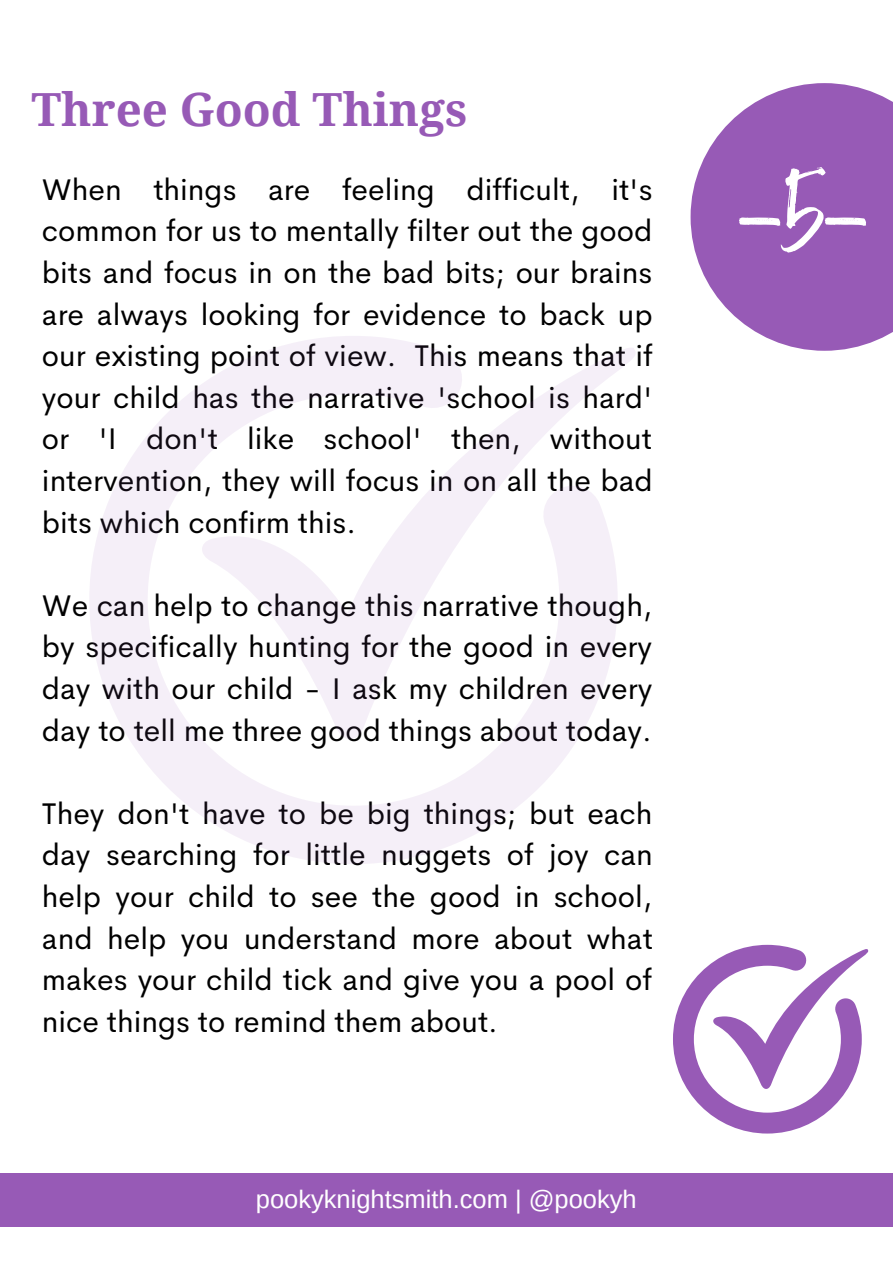
<style>
.page{position:relative;width:893px;height:1264px;background:#fff}
.page>*{position:absolute;margin:0;border:0;box-sizing:border-box;transform-origin:0 0}
.t1{font:76.5px "Brightwall";color:#fff}
.t2{font:700 45.75px "Droid Serif";color:#975ab6}
.t3{font:30px/41.5px "Cerebri Sans";color:#000;text-align:justify}
.t4{font:25.5px "Arimo";color:#fff}
</style>
<div class="page">
<div style="left:0;top:1173px;width:892px;height:54px;background:#975ab6"></div>
<svg style="left:690px;top:83px;width:202px;height:268px;fill:#975ab6"></svg>
<svg style="left:673px;top:944px;width:195px;height:189px"></svg>
<svg style="left:89px;top:336px;width:489px;height:528px"></svg>
<svg style="left:201px;top:348px;width:434px;height:391px"></svg>
<h2 class="t2" style="left:31px;top:83px;width:437px">Three Good Things</h2>
<p class="t3" style="left:42px;top:168px;width:612px">When things are feeling difficult, it's common for us to mentally filter out the good bits and focus in on the bad bits; our brains are always looking for evidence to back up our existing point of view. This means that if your child has the narrative 'school is hard' or 'I don't like school' then, without intervention, they will focus in on all the bad bits which confirm this.</p>
<p class="t3" style="left:42px;top:584px;width:612px">We can help to change this narrative though, by specifically hunting for the good in every day with our child - I ask my children every day to tell me three good things about today.</p>
<p class="t3" style="left:42px;top:792px;width:612px">They don't have to be big things; but each day searching for little nuggets of joy can help your child to see the good in school, and help you understand more about what makes your child tick and give you a pool of nice things to remind them about.</p>
<p class="t4" style="left:256px;top:1185px;width:382px">pookyknightsmith.com | @pookyh</p>
<h1 class="t1" style="left:739px;top:189px;width:133px">-5-</h1>
</div>
